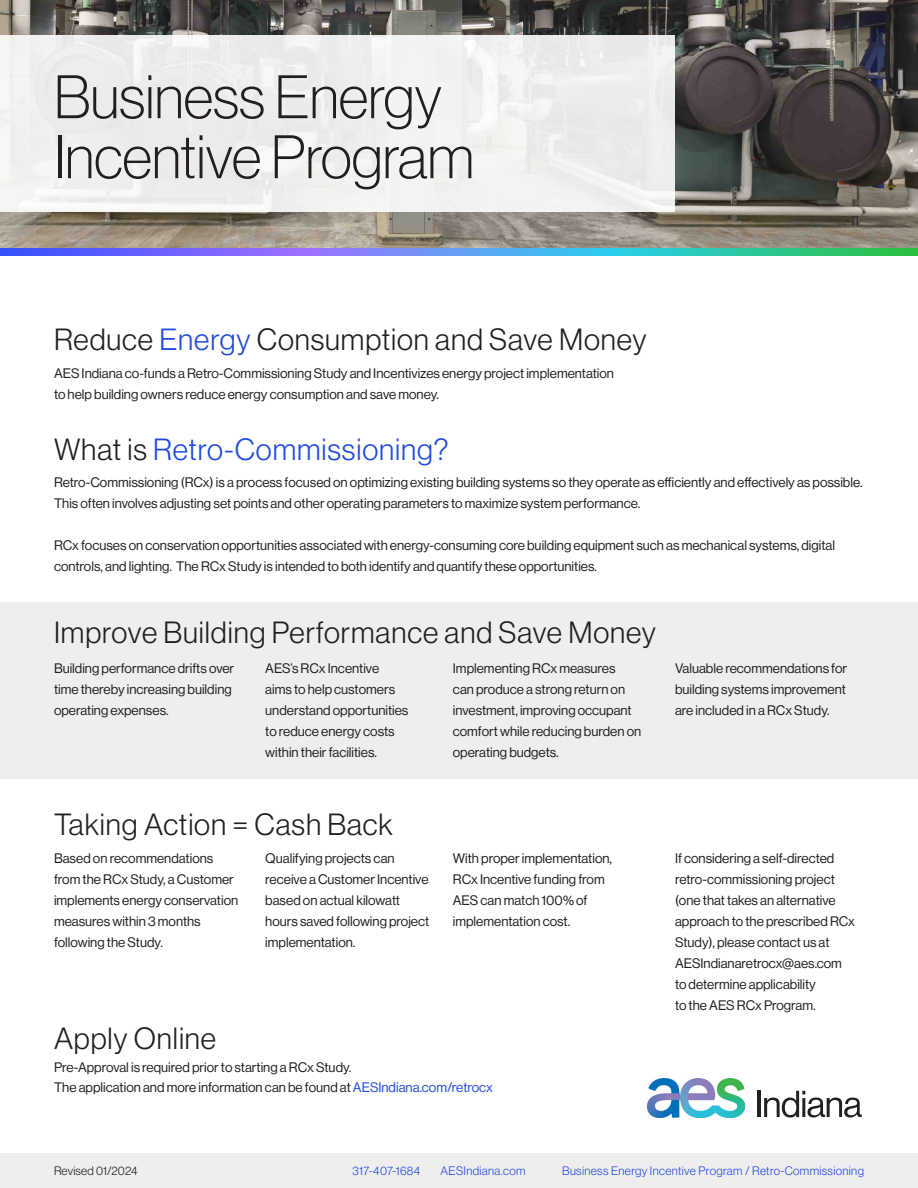
<style>
.page{position:relative;width:918px;height:1188px;background:#fff}
.page>*{position:absolute;margin:0;border:0;box-sizing:border-box;transform-origin:0 0}
.t1{font:100 60px/60px "Neue Haas Display";color:#231f20}
.t2{font:300 30px "Neue Haas Display";letter-spacing:.03em;color:#231f20}
.t3{font:300 30px "Neue Haas Display";letter-spacing:.03em;color:#214ade}
.t4{font:13.5px/21px "Neue Haas Display";color:#231f20}
.t5{font:300 12px "Neue Haas Display";letter-spacing:.03em;color:#214ade}
.t6{font:300 12px "Neue Haas Display";letter-spacing:.01em;color:#231f20}
.s1{color:#214ade}
.s2{color:#231f20}
</style>
<div class="page">
<div style="left:0;top:602px;width:918px;height:176px;background:#eeeeef"></div>
<div style="left:0;top:1153px;width:918px;height:35px;background:#eeeeef"></div>
<img style="left:0;top:0;width:918px;height:256px">
<div style="left:0;top:35px;width:675px;height:177px;background:#eee"></div>
<hr style="left:757px;top:1091px;width:3px;height:26px;background:#231f20">
<svg style="left:764px;top:1091px;width:98px;height:27px"></svg>
<img style="left:648px;top:1078px;width:33px;height:40px">
<img style="left:681px;top:1078px;width:63px;height:40px">
<p class="t1" style="left:54px;top:67px;width:422px">Business Energy<br>Incentive Program</p>
<p class="t2" style="left:54px;top:323px;width:594px">Reduce <span class="s1">Energy</span> Consumption and Save Money</p>
<p class="t4" style="left:54px;top:363px;width:562px">AES Indiana co-funds a Retro-Commissioning Study and Incentivizes energy project implementation to help building owners reduce energy consumption and save money.</p>
<p class="t3" style="left:54px;top:432px;width:396px"><span class="s2">What is</span> Retro-Commissioning?</p>
<p class="t4" style="left:54px;top:471px;width:810px">Retro-Commissioning (RCx) is a process focused on optimizing existing building systems so they operate as efficiently and effectively as possible.<br>This often involves adjusting set points and other operating parameters to maximize system performance.</p>
<p class="t4" style="left:54px;top:534px;width:783px">RCx focuses on conservation opportunities associated with energy-consuming core building equipment such as mechanical systems, digital controls, and lighting. The RCx Study is intended to both identify and quantify these opportunities.</p>
<p class="t2" style="left:54px;top:615px;width:603px">Improve Building Performance and Save Money</p>
<p class="t4" style="left:54px;top:657px;width:182px">Building performance drifts over time thereby increasing building operating expenses.</p>
<p class="t4" style="left:265px;top:657px;width:145px">AES’s RCx Incentive aims to help customers understand opportunities to reduce energy costs within their facilities.</p>
<p class="t4" style="left:453px;top:657px;width:190px">Implementing RCx measures<br>can produce a strong return on investment, improving occupant comfort while reducing burden on operating budgets.</p>
<p class="t4" style="left:675px;top:657px;width:174px;text-align:justify">Valuable recommendations for building systems improvement are included in a RCx Study.</p>
<p class="t2" style="left:54px;top:807px;width:340px">Taking Action = Cash Back</p>
<p class="t4" style="left:54px;top:847px;width:186px">Based on recommendations from the RCx Study, a Customer implements energy conservation measures within 3 months following the Study.</p>
<p class="t4" style="left:265px;top:847px;width:166px">Qualifying projects can receive a Customer Incentive based on actual kilowatt hours saved following project implementation.</p>
<p class="t4" style="left:453px;top:847px;width:161px">With proper implementation,<br>RCx Incentive funding from<br>AES can match 100% of implementation cost.</p>
<p class="t4" style="left:675px;top:847px;width:182px">If considering a self-directed retro-commissioning project (one that takes an alternative approach to the prescribed RCx<br>Study), please contact us at<br>AESIndianaretrocx@aes.com to determine applicability<br>to the AES RCx Program.</p>
<p class="t2" style="left:54px;top:1021px;width:164px">Apply Online</p>
<p class="t4" style="left:54px;top:1058px;width:440px;line-height:19.5px">Pre-Approval is required prior to starting a RCx Study.<br>The application and more information can be found at <span class="s1">AESIndiana.com/retrocx</span></p>
<p class="t6" style="left:54px;top:1164px;width:85px">Revised 01/2024</p>
<p class="t5" style="left:562px;top:1164px;width:303px">Business Energy Incentive Program / Retro-Commissioning</p>
<p class="t5" style="left:352px;top:1164px;width:69px">317-407-1684</p>
<p class="t5" style="left:441px;top:1164px;width:86px">AESIndiana.com</p>
</div>
